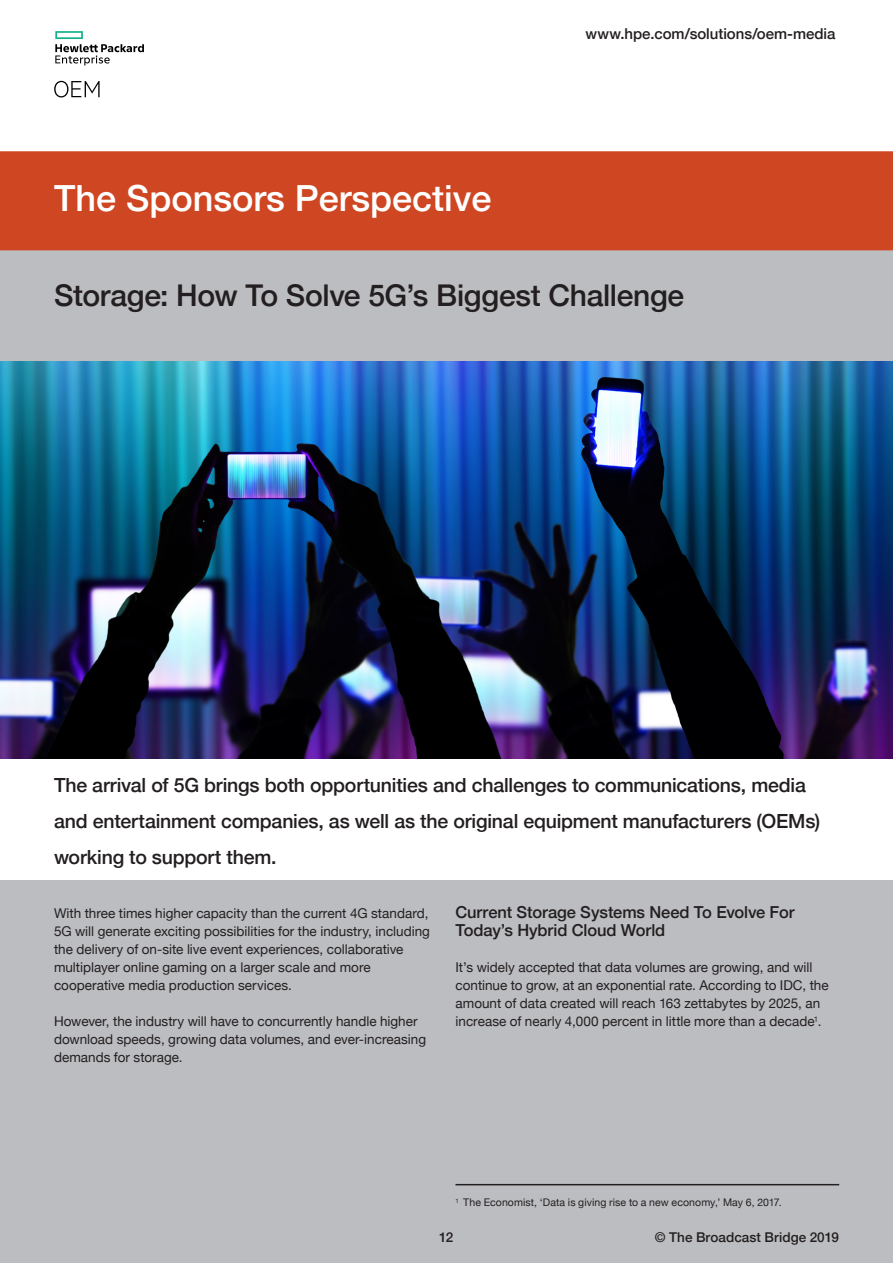
<style>
.page{position:relative;width:893px;height:1263px;background:#fff}
.page>*{position:absolute;margin:0;border:0;box-sizing:border-box;transform-origin:0 0}
.t1{font:500 36px "Helvetica Neue";color:#fff}
.intro{font:500 30px "Helvetica Neue";letter-spacing:-.01em;color:#231f20}
.intro-2{font:500 19.5px/36px "Helvetica Neue";letter-spacing:-.01em;color:#231f20}
.intro-3{font:500 16.5px/18px "Helvetica Neue";letter-spacing:-.005em;color:#231f20}
.t2{font:500 15px "Helvetica Neue";color:#231f20}
.intro-4{font:13.5px/18px "Helvetica Neue";color:#231f20}
.sub_head{font:500 13.5px "Helvetica Neue";letter-spacing:.005em;color:#231f20}
.intro-5{font:10.5px "Helvetica Neue";letter-spacing:.01em;color:#231f20}
</style>
<div class="page">
<div style="left:0;top:179px;width:893px;height:1084px;background:#bcbdc0"></div>
<div style="left:0;top:151px;width:893px;height:99px;background:#cf4722"></div>
<div style="left:0;top:758px;width:893px;height:122px;background:#fff"></div>
<hr style="left:455px;top:1184px;width:384px;height:1px;background:#231f20">
<img style="left:0;top:361px;width:893px;height:397px">
<svg style="left:55px;top:31px;width:89px;height:35px"></svg>
<svg style="left:54px;top:81px;width:46px;height:16px"></svg>
<p class="t1" style="left:54px;top:170px;width:439px">The Sponsors Perspective</p>
<p class="t2" style="left:586px;top:21px;width:251px">www.hpe.com/solutions/oem-media</p>
<p class="intro" style="left:54px;top:271px;width:632px">Storage: How To Solve 5G’s Biggest Challenge</p>
<p class="intro-2" style="left:54px;top:765px;width:768px">The arrival of 5G brings both opportunities and challenges to communications, media and entertainment companies, as well as the original equipment manufacturers (OEMs) working to support them.</p>
<p class="intro-4" style="left:54px;top:905px;width:377px">With three times higher capacity than the current 4G standard, 5G will generate exciting possibilities for the industry, including the delivery of on-site live event experiences, collaborative multiplayer online gaming on a larger scale and more cooperative media production services.</p>
<p class="intro-4" style="left:54px;top:1013px;width:374px">However, the industry will have to concurrently handle higher download speeds, growing data volumes, and ever-increasing demands for storage.</p>
<p class="intro-3" style="left:455px;top:902px;width:341px">Current Storage Systems Need To Evolve For<br>Today’s Hybrid Cloud World</p>
<p class="intro-4" style="left:455px;top:959px;width:375px">It’s widely accepted that data volumes are growing, and will continue to grow, at an exponential rate. According to IDC, the amount of data created will reach 163 zettabytes by 2025, an increase of nearly 4,000 percent in little more than a decade<sup>1</sup>.</p>
<p class="intro-5" style="left:455px;top:1195px;width:328px"><sup>1</sup> The Economist, ‘Data is giving rise to a new economy,’ May 6, 2017.</p>
<p class="sub_head" style="left:439px;top:1226px;width:16px">12</p>
<p class="sub_head" style="left:655px;top:1226px;width:186px">© The Broadcast Bridge 2019</p>
</div>
